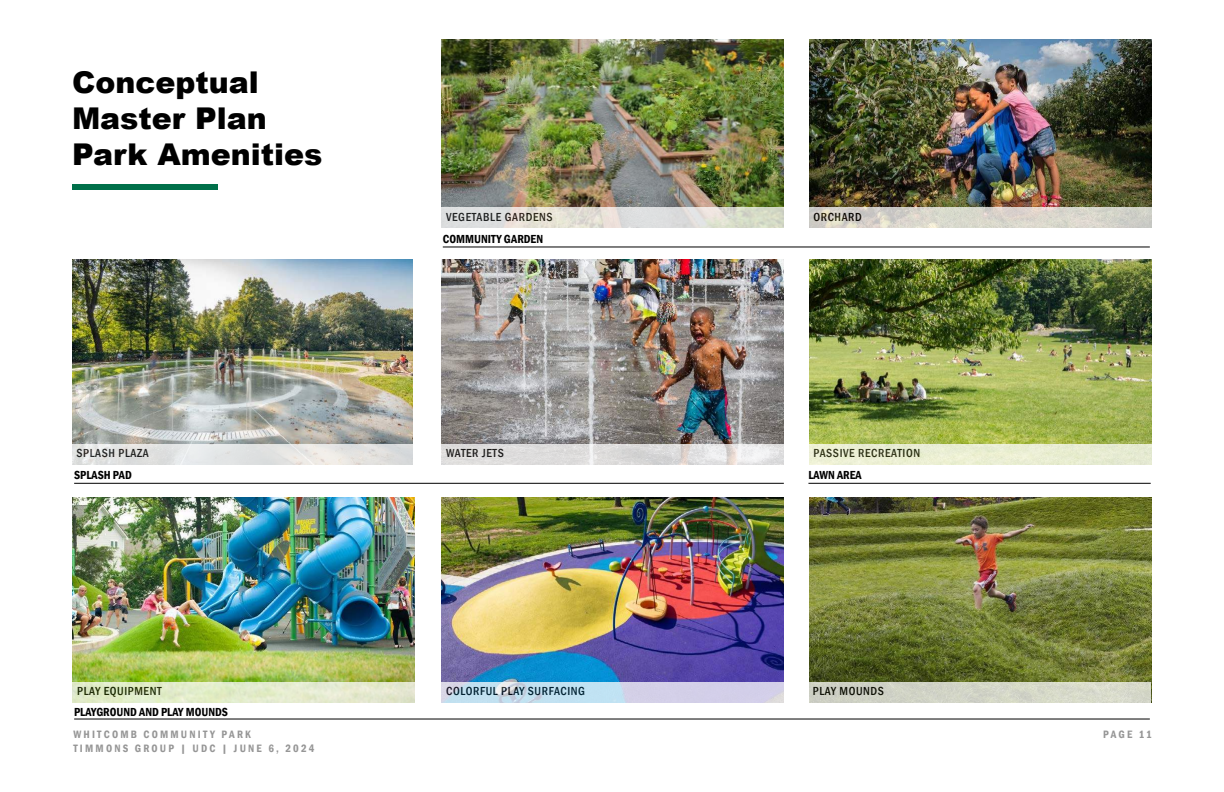
<style>
.page{position:relative;width:1224px;height:792px;background:#fff}
.page>*{position:absolute;margin:0;border:0;box-sizing:border-box;transform-origin:0 0}
.t1{font:900 30px/36px "Arial";color:#000}
.t2{font:500 condensed 12px "Franklin Gothic";letter-spacing:.05em;color:#000}
.t3{font:600 condensed 12px "Franklin Gothic";color:#000}
.t4{font:600 condensed 11px/13.2px "Franklin Gothic";letter-spacing:.2em;color:#969696}
</style>
<div class="page">
<div style="left:72px;top:184px;width:146px;height:5px;background:#00704a"></div>
<img style="left:442px;top:259px;width:342px;height:185px">
<img style="left:442px;top:40px;width:342px;height:168px">
<img style="left:442px;top:498px;width:342px;height:184px">
<img style="left:73px;top:498px;width:342px;height:184px">
<img style="left:809px;top:259px;width:343px;height:205px">
<img style="left:72px;top:259px;width:341px;height:185px">
<img style="left:809px;top:40px;width:342px;height:168px">
<img style="left:809px;top:498px;width:342px;height:184px">
<svg style="left:442px;top:444px;width:342px;height:20px;background:#dfdede"></svg>
<svg style="left:442px;top:208px;width:342px;height:20px;background:#dfded7"></svg>
<div style="left:809px;top:444px;width:342px;height:20px;background:#eaeed3"></div>
<svg style="left:809px;top:208px;width:342px;height:20px;background:#d7d4ca"></svg>
<svg style="left:72px;top:444px;width:341px;height:20px;background:#e3e3e2"></svg>
<svg style="left:442px;top:682px;width:342px;height:20px;background:#cbd7eb"></svg>
<div style="left:808px;top:682px;width:343px;height:20px;background:#d2d5c7"></div>
<div style="left:73px;top:682px;width:342px;height:20px;background:linear-gradient(to right,#dfecc5,#e6e9d1)"></div>
<hr style="left:74px;top:483px;width:710px;height:1px;background:#000">
<hr style="left:808px;top:483px;width:343px;height:1px;background:#000">
<hr style="left:74px;top:719px;width:1076px;height:1px;background:#000">
<hr style="left:443px;top:247px;width:707px;height:1px;background:#000">
<h1 class="t1" style="left:72px;top:64px;width:252px">Conceptual<br>Master Plan<br>Park Amenities</h1>
<p class="t2" style="left:76px;top:445px;width:74px">SPLASH PLAZA</p>
<p class="t2" style="left:446px;top:209px;width:108px">VEGETABLE GARDENS</p>
<p class="t3" style="left:443px;top:231px;width:102px">COMMUNITY GARDEN</p>
<p class="t2" style="left:446px;top:445px;width:59px">WATER JETS</p>
<p class="t2" style="left:814px;top:209px;width:50px">ORCHARD</p>
<p class="t2" style="left:814px;top:445px;width:108px">PASSIVE RECREATION</p>
<p class="t3" style="left:74px;top:467px;width:59px">SPLASH PAD</p>
<p class="t3" style="left:808px;top:467px;width:55px">LAWN AREA</p>
<p class="t2" style="left:77px;top:683px;width:86px">PLAY EQUIPMENT</p>
<p class="t2" style="left:446px;top:683px;width:141px">COLORFUL PLAY SURFACING</p>
<p class="t2" style="left:813px;top:683px;width:73px">PLAY MOUNDS</p>
<p class="t3" style="left:74px;top:704px;width:155px">PLAYGROUND AND PLAY MOUNDS</p>
<p class="t4" style="left:73px;top:728px;width:242px">WHITCOMB COMMUNITY PARK<br>TIMMONS GROUP | UDC | JUNE 6, 2024</p>
<p class="t4" style="left:1103px;top:728px;width:50px">PAGE 11</p>
</div>
